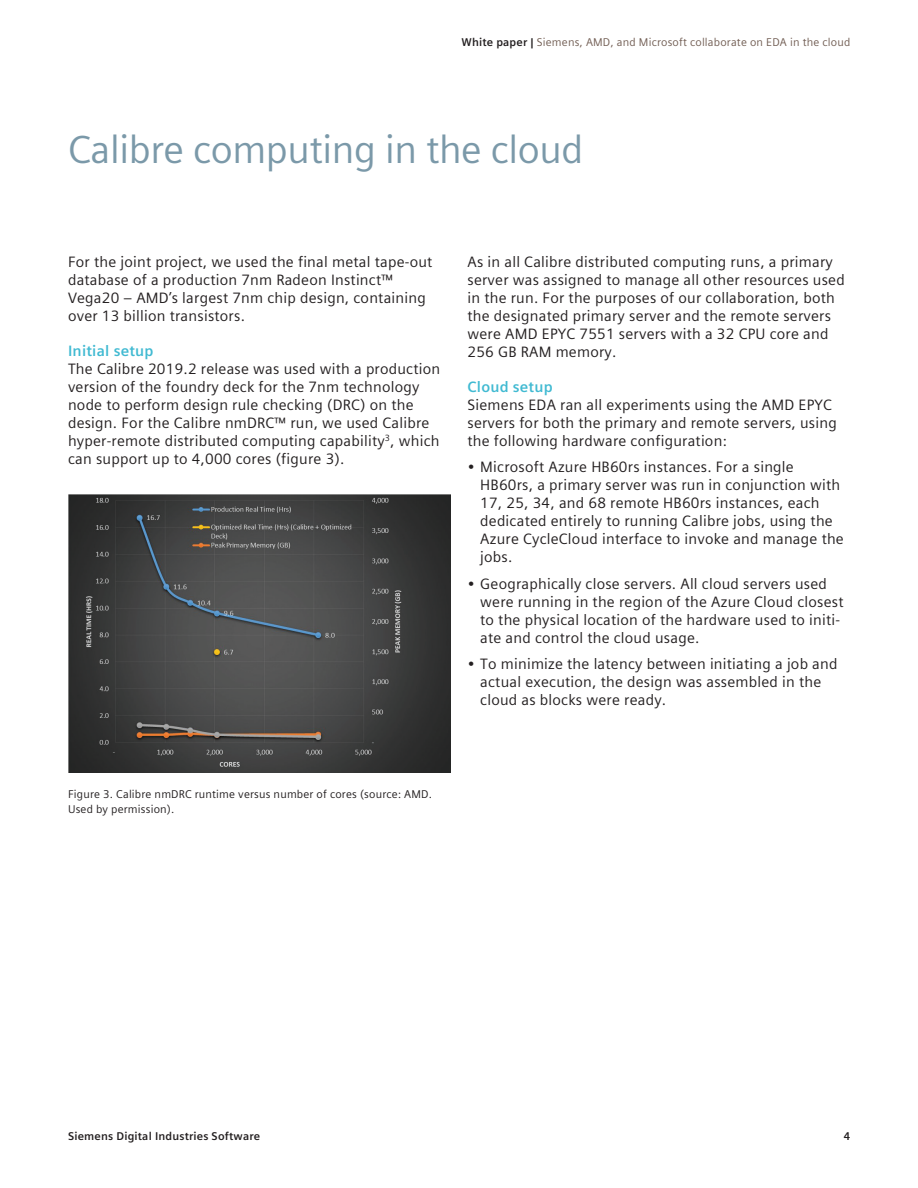
<style>
.page{position:relative;width:918px;height:1188px;background:#fff}
.page>*{position:absolute;margin:0;border:0;box-sizing:border-box;transform-origin:0 0}
.Headline__26pt_120{font:39px "Siemens Sans Global";letter-spacing:-.01em;color:#7b99a9}
.Body_text__10pt_4mm{font:15px/18px "Siemens Sans Global";letter-spacing:.015em;color:#231f20}
.Body_Text_Head_Blue{font:700 15px "Siemens Sans Global";letter-spacing:.015em;color:#41bad2}
.Caption_Figure_7_5pt{font:11.25px/14.7px "Siemens Sans Global";letter-spacing:.015em;color:#231f20}
.t1{font:11.25px "Siemens Sans Global";letter-spacing:.015em;color:#725e54}
.t2{font:700 11.25px "Siemens Sans Global";letter-spacing:.015em;color:#231f20}
.s1{font-weight:700;color:#231f20}
</style>
<div class="page">
<img style="left:68px;top:495px;width:382px;height:278px">
<p class="t1" style="left:462px;top:34px;width:390px"><span class="s1">White paper |</span> Siemens, AMD, and Microsoft collaborate on EDA in the cloud</p>
<p class="Headline__26pt_120" style="left:68px;top:120px;width:517px">Calibre computing in the cloud</p>
<p class="Body_text__10pt_4mm" style="left:68px;top:253px;width:366px">For the joint project, we used the final metal tape-out database of a production 7nm Radeon Instinct™ Vega20 – AMD’s largest 7nm chip design, containing over 13 billion transistors.</p>
<p class="Body_Text_Head_Blue" style="left:68px;top:339px;width:87px">Initial setup</p>
<p class="Body_text__10pt_4mm" style="left:68px;top:360px;width:374px">The Calibre 2019.2 release was used with a production version of the foundry deck for the 7nm technology node to perform design rule checking (DRC) on the design. For the Calibre nmDRC™ run, we used Calibre hyper-remote distributed computing capability<sup>3</sup>, which can support up to 4,000 cores (figure 3).</p>
<p class="Body_text__10pt_4mm" style="left:468px;top:253px;width:379px">As in all Calibre distributed computing runs, a primary server was assigned to manage all other resources used in the run. For the purposes of our collaboration, both the designated primary server and the remote servers were AMD EPYC 7551 servers with a 32 CPU core and 256 GB RAM memory.</p>
<p class="Body_Text_Head_Blue" style="left:468px;top:375px;width:87px">Cloud setup</p>
<p class="Body_text__10pt_4mm" style="left:468px;top:396px;width:371px">Siemens EDA ran all experiments using the AMD EPYC servers for both the primary and remote servers, using the following hardware configuration:</p>
<p class="Body_text__10pt_4mm" style="left:480px;top:458px;width:365px;text-indent:-13px">• Microsoft Azure HB60rs instances. For a single HB60rs, a primary server was run in conjunction with 17, 25, 34, and 68 remote HB60rs instances, each dedicated entirely to running Calibre jobs, using the Azure CycleCloud interface to invoke and manage the jobs.</p>
<p class="Body_text__10pt_4mm" style="left:480px;top:575px;width:365px;text-indent:-13px">• Geographically close servers. All cloud servers used were running in the region of the Azure Cloud closest to the physical location of the hardware used to initi&shy;ate and control the cloud usage.</p>
<p class="Body_text__10pt_4mm" style="left:480px;top:655px;width:359px;text-indent:-13px">• To minimize the latency between initiating a job and actual execution, the design was assembled in the cloud as blocks were ready.</p>
<p class="Caption_Figure_7_5pt" style="left:68px;top:787px;width:365px">Figure 3. Calibre nmDRC runtime versus number of cores (source: AMD.<br>Used by permission).</p>
<p class="t2" style="left:68px;top:1127px;width:194px">Siemens Digital Industries Software</p>
<p class="t2" style="left:844px;top:1127px;width:8px">4</p>
</div>
